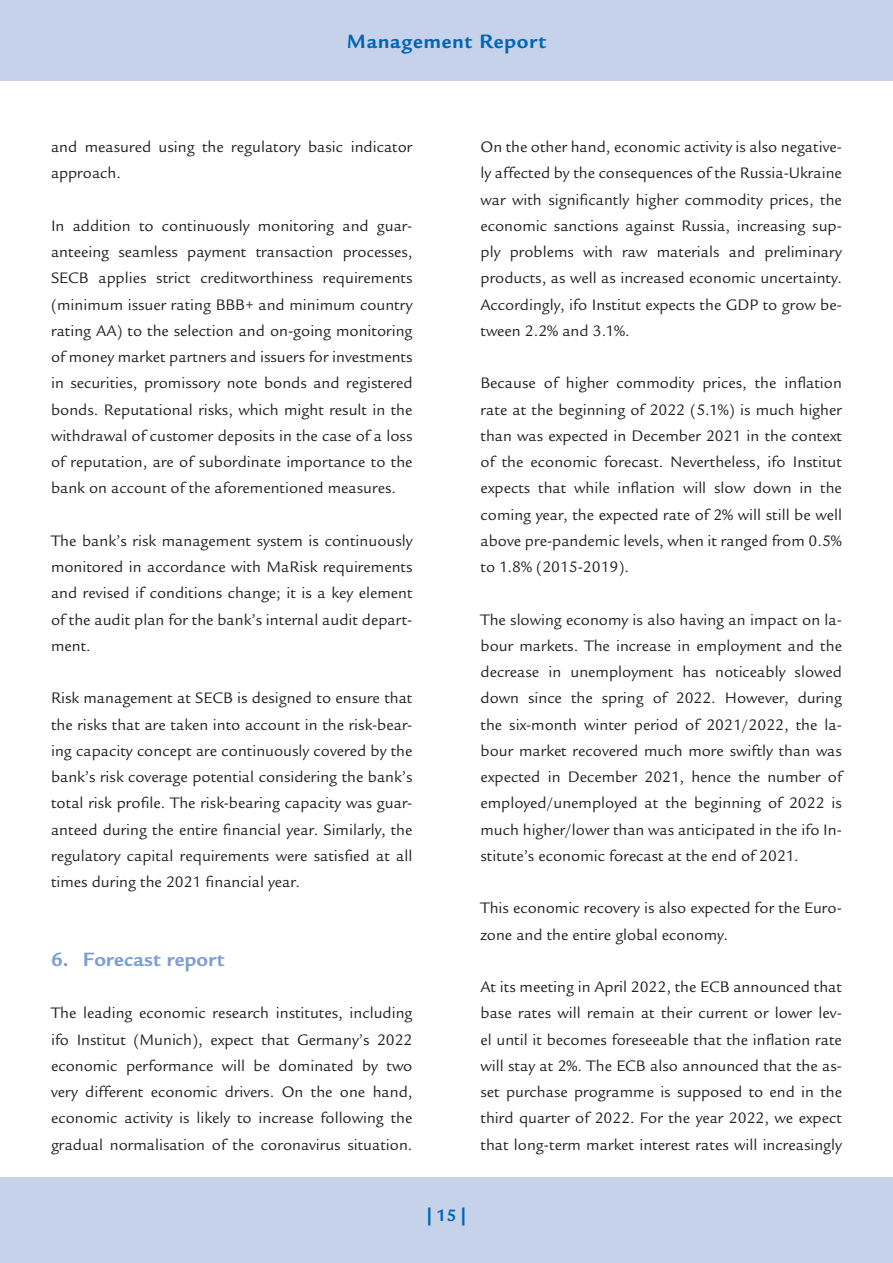
<style>
.page{position:relative;width:893px;height:1263px;background:#fff}
.page>*{position:absolute;margin:0;border:0;box-sizing:border-box;transform-origin:0 0}
.t1{font:700 21px "Legacy Sans LT";letter-spacing:.01em;color:#7e9ed2}
.t2{font:700 21px "Legacy Sans LT";letter-spacing:.04em;color:#0166b3}
.t3{font:700 18px "Legacy Sans LT";color:#0166b3}
.t4{font:16.5px/26.2px "Legacy Sans LT";color:#231f20;text-align:justify}
</style>
<div class="page">
<div style="left:0;top:1178px;width:893px;height:85px;background:#c6d2ea"></div>
<div style="left:0;top:0;width:893px;height:81px;background:#c6d2ea"></div>
<p class="t2" style="left:347px;top:29px;width:200px">Management Report</p>
<p class="t4" style="left:51px;top:134px;width:363px">and measured using the regulatory basic indicator approach.</p>
<p class="t4" style="left:51px;top:213px;width:363px">In addition to continuously monitoring and guar&shy;anteeing seamless payment transaction processes, SECB applies strict creditworthiness requirements (minimum issuer rating BBB+ and minimum country rating AA) to the selection and on-going monitoring of money market partners and issuers for investments in securities, promissory note bonds and registered bonds. Reputational risks, which might result in the withdrawal of customer deposits in the case of a loss of reputation, are of subordinate importance to the bank on account of the aforementioned measures.</p>
<p class="t4" style="left:51px;top:528px;width:363px">The bank’s risk management system is continuously monitored in accordance with MaRisk requirements and revised if conditions change; it is a key element of the audit plan for the bank’s internal audit depart&shy;ment.</p>
<p class="t4" style="left:51px;top:685px;width:363px">Risk management at SECB is designed to ensure that the risks that are taken into account in the risk-bear&shy;ing capacity concept are continuously covered by the bank’s risk coverage potential considering the bank’s total risk profile. The risk-bearing capacity was guar&shy;anteed during the entire financial year. Similarly, the regulatory capital requirements were satisfied at all times during the 2021 financial year.</p>
<p class="t1" style="left:51px;top:947px;width:175px">6. Forecast report</p>
<p class="t4" style="left:51px;top:1000px;width:363px">The leading economic research institutes, including ifo Institut (Munich), expect that Germany’s 2022 economic performance will be dominated by two very different economic drivers. On the one hand, economic activity is likely to increase following the gradual normalisation of the coronavirus situation.</p>
<p class="t4" style="left:480px;top:134px;width:363px">On the other hand, economic activity is also negative&shy;ly affected by the consequences of the Russia-Ukraine war with significantly higher commodity prices, the economic sanctions against Russia, increasing sup&shy;ply problems with raw materials and preliminary products, as well as increased economic uncertainty.<br>Accordingly, ifo Institut expects the GDP to grow be&shy;tween 2.2% and 3.1%.</p>
<p class="t4" style="left:480px;top:370px;width:363px">Because of higher commodity prices, the inflation rate at the beginning of 2022 (5.1%) is much higher than was expected in December 2021 in the context of the economic forecast. Nevertheless, ifo Institut expects that while inflation will slow down in the coming year, the expected rate of 2% will still be well above pre-pandemic levels, when it ranged from 0.5% to 1.8% (2015-2019).</p>
<p class="t4" style="left:480px;top:606px;width:363px">The slowing economy is also having an impact on la&shy;bour markets. The increase in employment and the decrease in unemployment has noticeably slowed down since the spring of 2022. However, during the six-month winter period of 2021/2022, the la&shy;bour market recovered much more swiftly than was expected in December 2021, hence the number of employed/unemployed at the beginning of 2022 is much higher/lower than was anticipated in the ifo In&shy;stitute’s economic forecast at the end of 2021.</p>
<p class="t4" style="left:480px;top:895px;width:363px">This economic recovery is also expected for the Euro&shy;zone and the entire global economy.</p>
<p class="t4" style="left:480px;top:974px;width:363px">At its meeting in April 2022, the ECB announced that base rates will remain at their current or lower lev&shy;el until it becomes foreseeable that the inflation rate will stay at 2%. The ECB also announced that the as&shy;set purchase programme is supposed to end in the third quarter of 2022. For the year 2022, we expect that long-term market interest rates will increasingly</p>
<p class="t3" style="left:425px;top:1204px;width:44px">|15|</p>
</div>
